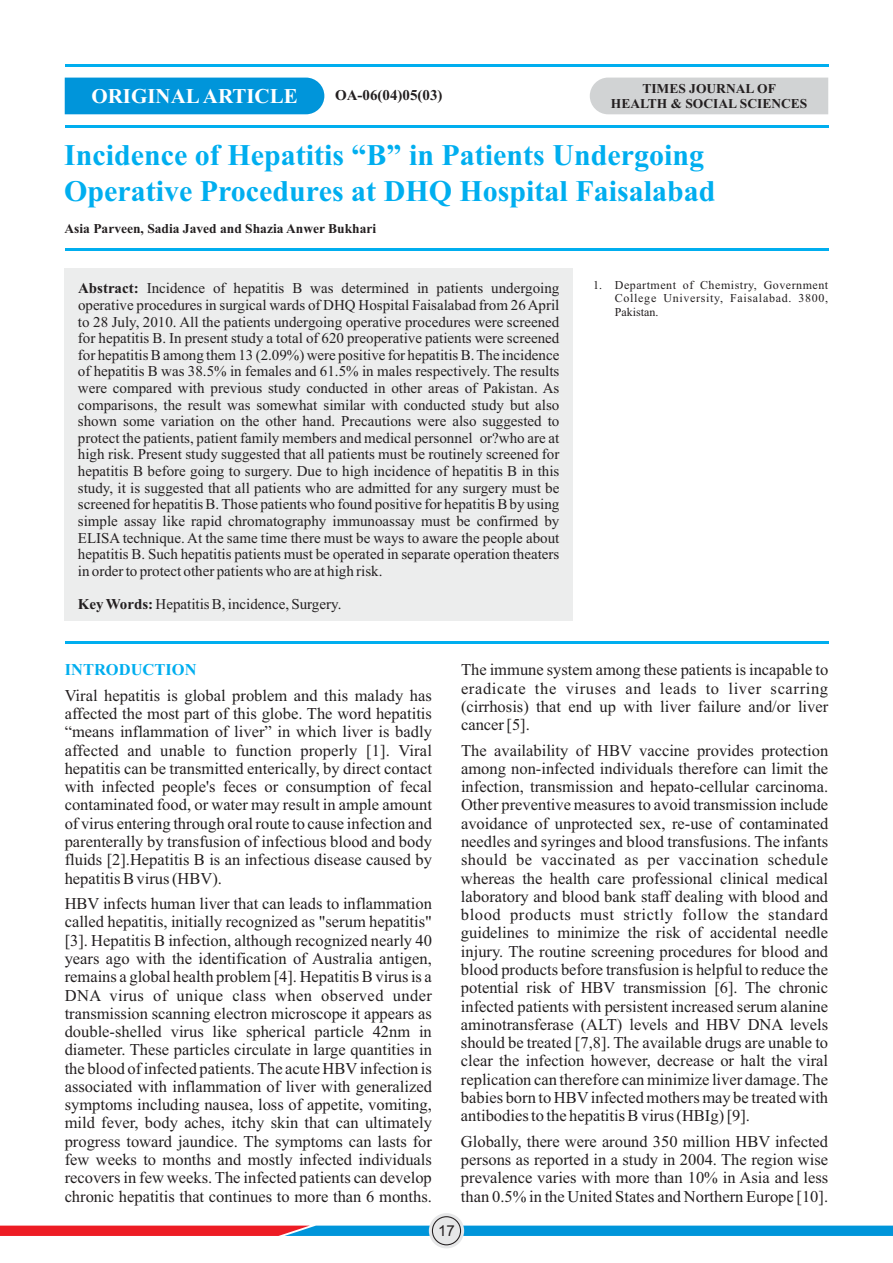
<style>
.page{position:relative;width:893px;height:1263px;background:#fff}
.page>*{position:absolute;margin:0;border:0;box-sizing:border-box;transform-origin:0 0}
.t1{font:700 30px/36.6px "Times New Roman";color:#00aeef}
.t2{font:700 21px "Times New Roman";color:#fff}
.t3{font:16.5px/18.3px "Times New Roman";color:#231f20;text-align:justify}
.t4{font:700 16.5px "Times New Roman";color:#00aeef}
.t5{font:15px/16.6px "Times New Roman";color:#231f20;text-align:justify}
.t6{font:700 15px "Times New Roman";color:#231f20}
.t7{font:15px "Arial";color:#231f20}
.t8{font:700 13.5px "Times New Roman";color:#231f20}
.t9{font:12px/13.4px "Times New Roman";letter-spacing:.06em;color:#231f20;text-align:justify}
.s1{font-weight:700}
</style>
<div class="page">
<div style="left:65px;top:268px;width:508px;height:353px;background:#eceded"></div>
<svg style="left:0;top:1225px;width:893px;height:11px;background:#5d74a1"></svg>
<div style="left:429px;top:1213px;width:35px;height:35px;background:#e6e7e8;border-radius:50%"></div>
<div style="left:432px;top:1216px;width:29px;height:29px;border:1px solid #231f20;border-radius:50%"></div>
<div style="left:590px;top:78px;width:238px;height:36px;background:#d1d3d4"></div>
<div style="left:65px;top:78px;width:259px;height:36px;background:#0095da"></div>
<hr style="left:65px;top:64px;width:763px;height:3px;background:#00aeef">
<hr style="left:65px;top:125px;width:763px;height:2px;background:#00aeef">
<hr style="left:65px;top:248px;width:763px;height:2px;background:#00aeef">
<hr style="left:65px;top:641px;width:763px;height:2px;background:#00aeef">
<p class="t8" style="left:642px;top:84px;width:135px">TIMES JOURNAL OF</p>
<p class="t2" style="left:91px;top:89px;width:208px">ORIGINALARTICLE</p>
<p class="t8" style="left:611px;top:98px;width:198px">HEALTH &amp; SOCIAL SCIENCES</p>
<h1 class="t1" style="left:64px;top:139px;width:653px">Incidence of Hepatitis “B” in Patients Undergoing<br>Operative Procedures at DHQ Hospital Faisalabad</h1>
<p class="t8" style="left:64px;top:224px;width:313px">Asia Parveen, Sadia Javed and Shazia Anwer Bukhari</p>
<p class="t6" style="left:335px;top:89px;width:109px">OA-06(04)05(03)</p>
<p class="t5" style="left:78px;top:281px;width:483px"><span class="s1">Abstract:</span> Incidence of hepatitis B was determined in patients undergoing operative procedures in surgical wards of DHQ Hospital Faisalabad from 26 April to 28 July, 2010. All the patients undergoing operative procedures were screened for hepatitis B. In present study a total of 620 preoperative patients were screened for hepatitis B among them 13 (2.09%) were positive for hepatitis B. The incidence of hepatitis B was 38.5% in females and 61.5% in males respectively. The results were compared with previous study conducted in other areas of Pakistan. As comparisons, the result was somewhat similar with conducted study but also shown some variation on the other hand. Precautions were also suggested to protect the patients, patient family members and medical personnel or?who are at high risk. Present study suggested that all patients must be routinely screened for hepatitis B before going to surgery. Due to high incidence of hepatitis B in this study, it is suggested that all patients who are admitted for any surgery must be screened for hepatitis B. Those patients who found positive for hepatitis B by using simple assay like rapid chromatography immunoassay must be confirmed by ELISA technique. At the same time there must be ways to aware the people about hepatitis B. Such hepatitis patients must be operated in separate operation theaters in order to protect other patients who are at high risk.</p>
<p class="t5" style="left:78px;top:597px;width:265px"><span class="s1">Key Words:</span> Hepatitis B, incidence, Surgery.</p>
<p class="t9" style="left:615px;top:279px;width:215px;text-indent:-22px">1. Department of Chemistry, Government College University, Faisalabad. 3800, Pakistan.</p>
<p class="t4" style="left:65px;top:664px;width:134px">INTRODUCTION</p>
<p class="t3" style="left:65px;top:688px;width:369px">Viral hepatitis is global problem and this malady has affected the most part of this globe. The word hepatitis “means inflammation of liver” in which liver is badly affected and unable to function properly [1]. Viral hepatitis can be transmitted enterically, by direct contact with infected people's feces or consumption of fecal contaminated food, or water may result in ample amount of virus entering through oral route to cause infection and parenterally by transfusion of infectious blood and body fluids [2].Hepatitis B is an infectious disease caused by hepatitis B virus (HBV).</p>
<p class="t3" style="left:65px;top:896px;width:369px">HBV infects human liver that can leads to inflammation called hepatitis, initially recognized as "serum hepatitis" [3]. Hepatitis B infection, although recognized nearly 40 years ago with the identification of Australia antigen, remains a global health problem [4]. Hepatitis B virus is a DNA virus of unique class when observed under transmission scanning electron microscope it appears as double-shelled virus like spherical particle 42nm in diameter. These particles circulate in large quantities in the blood of infected patients. The acute HBVinfection is associated with inflammation of liver with generalized symptoms including nausea, loss of appetite, vomiting, mild fever, body aches, itchy skin that can ultimately progress toward jaundice. The symptoms can lasts for few weeks to months and mostly infected individuals recovers in few weeks. The infected patients can develop chronic hepatitis that continues to more than 6 months.</p>
<p class="t3" style="left:461px;top:662px;width:369px">The immune system among these patients is incapable to eradicate the viruses and leads to liver scarring (cirrhosis) that end up with liver failure and/or liver cancer [5].</p>
<p class="t3" style="left:461px;top:742px;width:369px">The availability of HBV vaccine provides protection among non-infected individuals therefore can limit the infection, transmission and hepato-cellular carcinoma.<br>Other preventive measures to avoid transmission include avoidance of unprotected sex, re-use of contaminated needles and syringes and blood transfusions. The infants should be vaccinated as per vaccination schedule whereas the health care professional clinical medical laboratory and blood bank staff dealing with blood and blood products must strictly follow the standard guidelines to minimize the risk of accidental needle injury. The routine screening procedures for blood and blood products before transfusion is helpful to reduce the potential risk of HBV transmission [6]. The chronic infected patients with persistent increased serum alanine aminotransferase (ALT) levels and HBV DNA levels should be treated [7,8]. The available drugs are unable to clear the infection however, decrease or halt the viral replication can therefore can minimize liver damage. The babies born to HBVinfected mothers may be treated with antibodies to the hepatitis B virus (HBIg) [9].</p>
<p class="t3" style="left:461px;top:1134px;width:369px">Globally, there were around 350 million HBV infected persons as reported in a study in 2004. The region wise prevalence varies with more than 10% in Asia and less than 0.5% in the United States and Northern Europe [10].</p>
<p class="t7" style="left:438px;top:1225px;width:18px">17</p>
</div>
